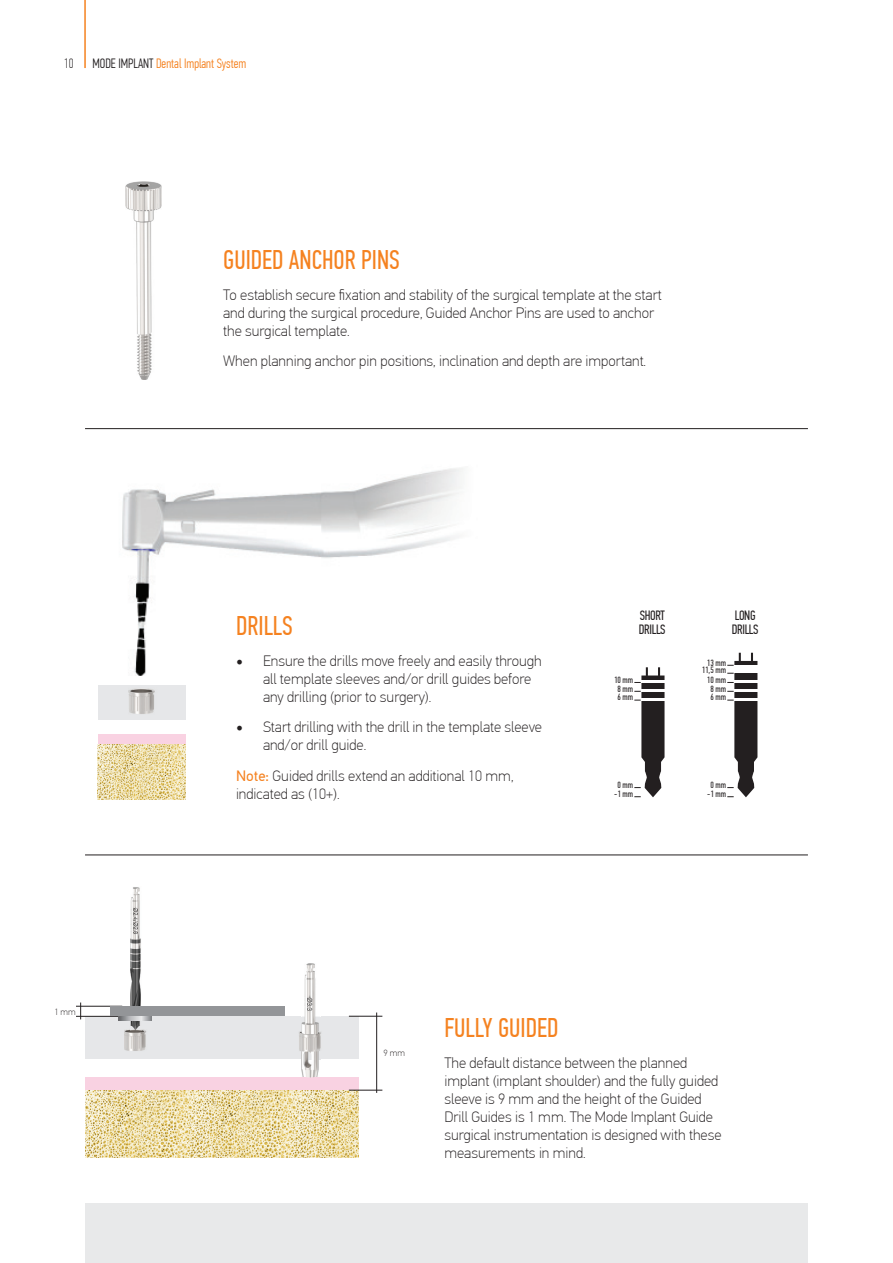
<style>
.page{position:relative;width:893px;height:1263px;background:#fff}
.page>*{position:absolute;margin:0;border:0;box-sizing:border-box;transform-origin:0 0}
.t1{font:27px "PF Din Text Comp Pro";color:#f58220}
.t2{font:100 15px/18px "PF Din Text Pro";color:#231f20}
.t3{font:300 13.5px "PF Din Text Comp Pro";color:#f58220}
.t4{font:13.5px/13.5px "PF Din Text Comp Pro";letter-spacing:-.025em;color:#231f20}
.t5{font:100 13.5px "PF Din Text Comp Pro";color:#231f20}
.t6{font:9px/8.9px "PF Din Text Comp Pro";color:#231f20;text-align:center}
.t7{font:100 9px "PF Din Text Pro";color:#231f20}
.s1{color:#231f20}
.s2{font-family:"Minion Pro";font-weight:400;font-size:18px}
.s3{font-weight:400;color:#f58220}
</style>
<div class="page">
<hr style="left:84px;top:0;width:2px;height:68px;background:#f58220">
<div style="left:85px;top:1203px;width:723px;height:60px;background:#e8e9ea"></div>
<img style="left:125px;top:182px;width:37px;height:197px">
<div style="left:98px;top:734px;width:87px;height:12px;background:#f9d2e2"></div>
<img style="left:98px;top:744px;width:87px;height:55px">
<div style="left:98px;top:685px;width:87px;height:34px;background:#e6e7e9"></div>
<img style="left:128px;top:688px;width:27px;height:26px">
<img style="left:85px;top:429px;width:394px;height:247px">
<hr style="left:85px;top:428px;width:723px;height:1px;background:#231f20">
<hr style="left:85px;top:855px;width:723px;height:1px;background:#231f20">
<div style="left:85px;top:1016px;width:274px;height:43px;background:#e6e7e9"></div>
<div style="left:85px;top:1077px;width:274px;height:15px;background:#f9d2e2"></div>
<img style="left:85px;top:1090px;width:274px;height:68px">
<img style="left:124px;top:1029px;width:22px;height:22px">
<hr style="left:76px;top:1016px;width:46px;height:1px;background:#231f20">
<svg style="left:80px;top:1002px;width:1px;height:17px"></svg>
<hr style="left:76px;top:1006px;width:46px;height:1px;background:#231f20">
<hr style="left:349px;top:1090px;width:33px;height:1px;background:#231f20">
<hr style="left:376px;top:1012px;width:1px;height:81px;background:#231f20">
<hr style="left:349px;top:1016px;width:33px;height:1px;background:#231f20">
<img style="left:130px;top:887px;width:11px;height:119px">
<svg style="left:130px;top:1020px;width:12px;height:12px"></svg>
<svg style="left:119px;top:1016px;width:33px;height:4px"></svg>
<div style="left:111px;top:1006px;width:174px;height:10px;background:#939598"></div>
<img style="left:302px;top:963px;width:18px;height:68px">
<img style="left:302px;top:1051px;width:18px;height:26px">
<img style="left:299px;top:1031px;width:22px;height:20px">
<svg style="left:634px;top:667px;width:30px;height:130px"></svg>
<svg style="left:727px;top:653px;width:30px;height:144px"></svg>
<p class="t5" style="left:64px;top:56px;width:11px">10</p>
<p class="t3" style="left:92px;top:56px;width:155px"><span class="s1">MODE IMPLANT</span> Dental Implant System</p>
<h1 class="t1" style="left:223px;top:244px;width:178px">GUIDED ANCHOR PINS</h1>
<p class="t2" style="left:223px;top:286px;width:440px">To establish secure fixation and stability of the surgical template at the start and during the surgical procedure, Guided Anchor Pins are used to anchor the surgical template.</p>
<p class="t2" style="left:223px;top:352px;width:424px">When planning anchor pin positions, inclination and depth are important.</p>
<p class="t7" style="left:54px;top:1006px;width:23px">1 mm</p>
<h1 class="t1" style="left:236px;top:610px;width:58px">DRILLS</h1>
<p class="t2" style="left:263px;top:651px;width:280px;text-indent:-27px"><span class="s2">•</span> Ensure the drills move freely and easily through all template sleeves and/or drill guides before any drilling (prior to surgery).</p>
<p class="t2" style="left:263px;top:718px;width:280px;text-indent:-27px"><span class="s2">•</span> Start drilling with the drill in the template sleeve and/or drill guide.</p>
<p class="t2" style="left:236px;top:767px;width:279px"><span class="s3">Note:</span> Guided drills extend an additional 10 mm, indicated as (10+).</p>
<p class="t4" style="left:639px;top:609px;width:28px">SHORT<br>DRILLS</p>
<p class="t4" style="left:732px;top:609px;width:28px">LONG<br>DRILLS</p>
<p class="t6" style="left:614px;top:675px;width:21px">10 mm<br>8 mm<br>6 mm</p>
<p class="t6" style="left:614px;top:780px;width:20px">0 mm -1 mm</p>
<p class="t6" style="left:707px;top:658px;width:21px">13 mm</p>
<p class="t6" style="left:702px;top:666px;width:26px">11,5 mm</p>
<p class="t6" style="left:707px;top:675px;width:21px">10 mm<br>8 mm<br>6 mm</p>
<p class="t6" style="left:707px;top:780px;width:20px">0 mm -1 mm</p>
<p class="t7" style="left:384px;top:1048px;width:23px">9 mm</p>
<h1 class="t1" style="left:444px;top:1012px;width:116px">FULLY GUIDED</h1>
<p class="t2" style="left:444px;top:1054px;width:279px">The default distance between the planned implant (implant shoulder) and the fully guided sleeve is 9 mm and the height of the Guided Drill Guides is 1 mm. The Mode Implant Guide surgical instrumentation is designed with these measurements in mind.</p>
</div>
